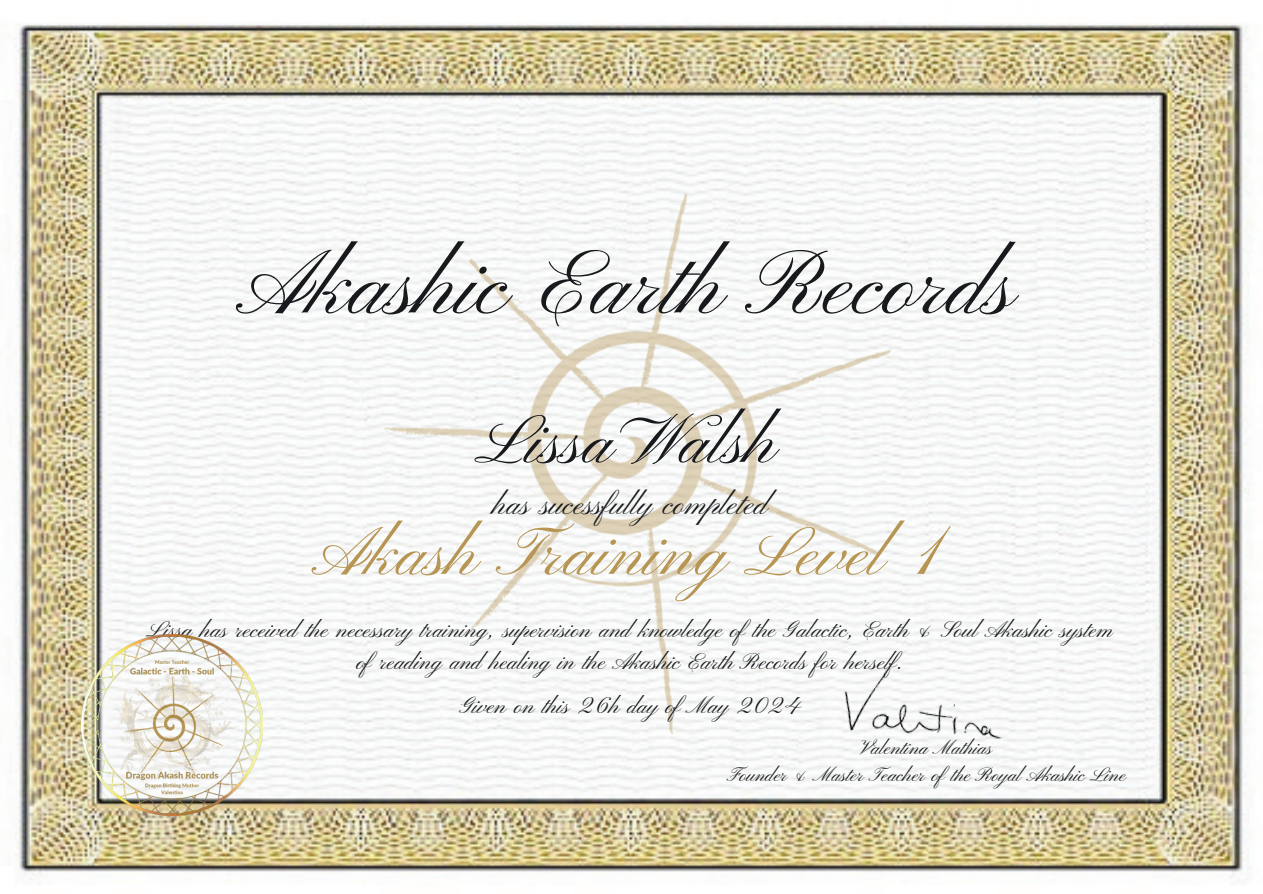
<style>
.page{position:relative;width:1263px;height:894px;background:#fff}
.page>*{position:absolute;margin:0;border:0;box-sizing:border-box;transform-origin:0 0}
.t1{font:92.7px "Pinyon Script";color:#17191c}
.t2{font:69.45px "Pinyon Script";color:#b79553}
.t3{font:69.45px "Pinyon Script";color:#17191c}
.t4{font:31.5px "Pinyon Script";color:#17191c}
.t5{font:23.1px/31.5px "Pinyon Script";color:#17191c;text-align:center}
.t6{font:19.8px/27px "Pinyon Script";color:#17191c;text-align:center}
</style>
<div class="page">
<img style="left:15px;top:23px;width:1235px;height:860px">
<img style="left:248px;top:67px;width:767px;height:760px">
<img style="left:81px;top:634px;width:181px;height:181px">
<img style="left:830px;top:651px;width:191px;height:111px">
<h1 class="t1" style="left:245px;top:233px;width:774px">Akashic Earth Records</h1>
<h2 class="t3" style="left:484px;top:402px;width:297px">Lissa Walsh</h2>
<h3 class="t4" style="left:494px;top:487px;width:277px">has sucessfully completed</h3>
<h2 class="t2" style="left:318px;top:514px;width:628px">Akash Training Level 1</h2>
<p class="t5" style="left:149px;top:616px;width:966px">Lissa has received the necessary training, supervision and knowledge ofthe Galactic, Earth &amp; Soul Akashic system ofreading and healing in the Akashic Earth Records for herself.</p>
<p class="t5" style="left:461px;top:691px;width:343px">Given on this 26h day ofMay 2024</p>
<p class="t6" style="left:728px;top:735px;width:400px">Valentina Mathias<br>Founder &amp; Master Teacher ofthe Royal Akashic Line</p>
</div>
